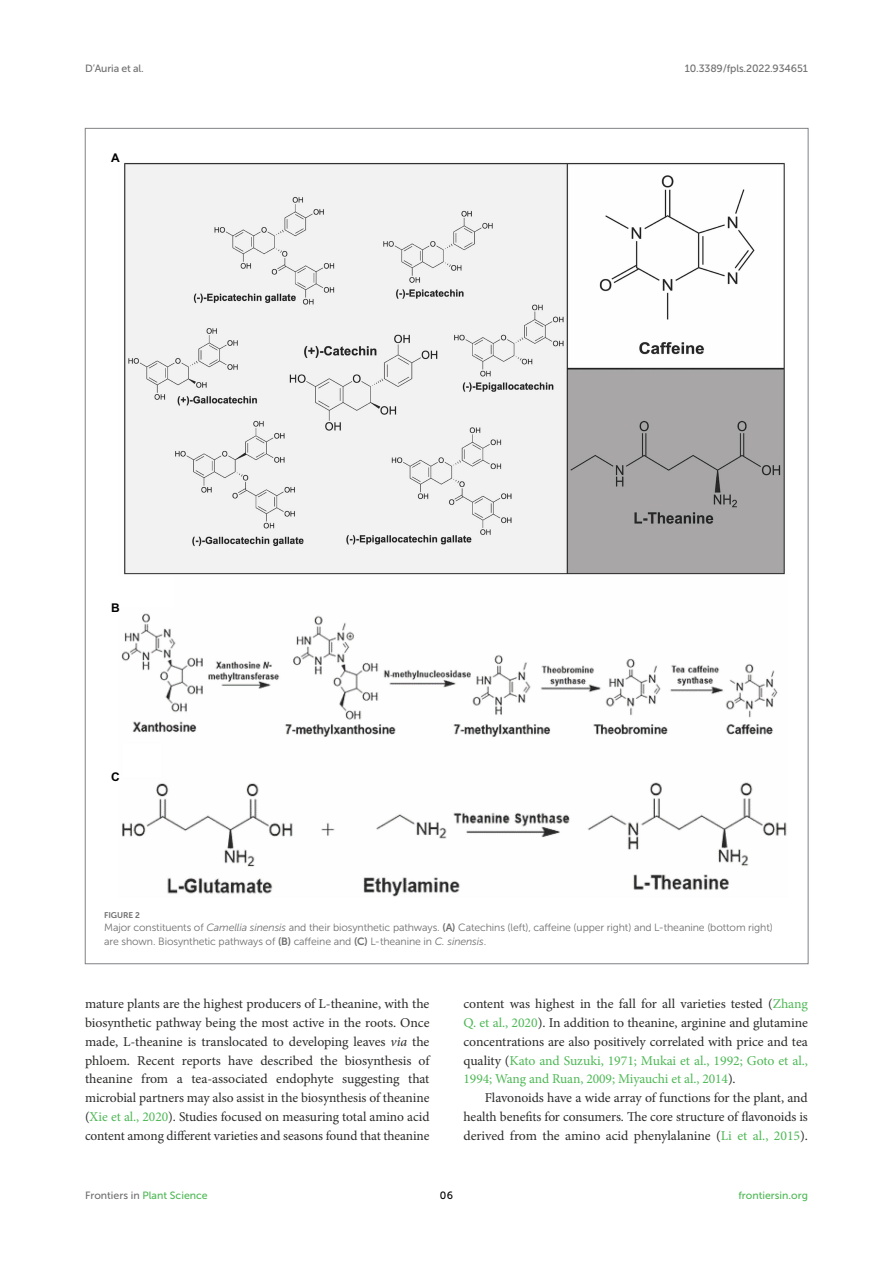
<style>
.page{position:relative;width:893px;height:1263px;background:#fff}
.page>*{position:absolute;margin:0;border:0;box-sizing:border-box;transform-origin:0 0}
.TEXT{font:13.5px/18.8px "Minion Pro";letter-spacing:-.005em;color:#2b2b2a;text-align:justify}
.t1{font:700 12px "Arial";color:#000}
.FIG_LEG{font:10.5px/13.5px "Museo Sans 300";letter-spacing:-.01em;color:#706f70}
.t2{font:10.5px "Museo Sans 500";color:#4eb855}
.t3{font:10.5px "Museo Sans 500";letter-spacing:-.015em;color:#706f70}
.t4{font:10.5px "Museo Sans 500";color:#000}
.FIG_HD{font:8.25px "Museo Sans 700";letter-spacing:-.01em;color:#706f70}
.s1{font-style:italic}
.s2{font-family:"Museo Sans 700"}
.s3{color:#4eb855}
.s4{color:#706f70}
</style>
<div class="page">
<img style="left:121px;top:162px;width:666px;height:735px">
<p class="t3" style="left:85px;top:63px;width:60px">D’Auria et al.</p>
<p class="t3" style="left:685px;top:63px;width:124px">10.3389/fpls.2022.934651</p>
<p class="t1" style="left:111px;top:149px;width:10px">A</p>
<p class="t1" style="left:111px;top:600px;width:10px">B</p>
<p class="t1" style="left:111px;top:768px;width:10px">C</p>
<p class="FIG_HD" style="left:104px;top:910px;width:37px">FIGURE 2</p>
<p class="FIG_LEG" style="left:104px;top:921px;width:670px">Major constituents of <span class="s1">Camellia sinensis</span> and their biosynthetic pathways. <span class="s2">(A)</span> Catechins (left), caffeine (upper right) and L-theanine (bottom right) are shown. Biosynthetic pathways of <span class="s2">(B)</span> caffeine and <span class="s2">(C)</span> L-theanine in <span class="s1">C. sinensis</span>.</p>
<p class="TEXT" style="left:85px;top:995px;width:346px">mature plants are the highest producers of L-theanine, with the biosynthetic pathway being the most active in the roots. Once made, L-theanine is translocated to developing leaves <span class="s1">via</span> the phloem. Recent reports have described the biosynthesis of theanine from a tea-associated endophyte suggesting that microbial partners may also assist in the biosynthesis of theanine (<span class="s3">Xie et al., 2020</span>). Studies focused on measuring total amino acid content among different varieties and seasons found that theanine</p>
<p class="TEXT" style="left:463px;top:995px;width:346px">content was highest in the fall for all varieties tested (<span class="s3">Zhang Q. et al., 2020</span>). In addition to theanine, arginine and glutamine concentrations are also positively correlated with price and tea quality (<span class="s3">Kato and Suzuki, 1971; Mukai et al., 1992; Goto et al., 1994; Wang and Ruan, 2009; Miyauchi et al., 2014</span>).</p>
<p class="TEXT" style="left:463px;top:1088px;width:346px;text-indent:21px">Flavonoids have a wide array of functions for the plant, and health benefits for consumers. The core structure of flavonoids is derived from the amino acid phenylalanine (<span class="s3">Li et al., 2015</span>).</p>
<p class="t2" style="left:85px;top:1190px;width:124px"><span class="s4">Frontiers in</span> Plant Science</p>
<p class="t4" style="left:440px;top:1190px;width:15px">06</p>
<p class="t2" style="left:738px;top:1190px;width:71px">frontiersin.org</p>
</div>
